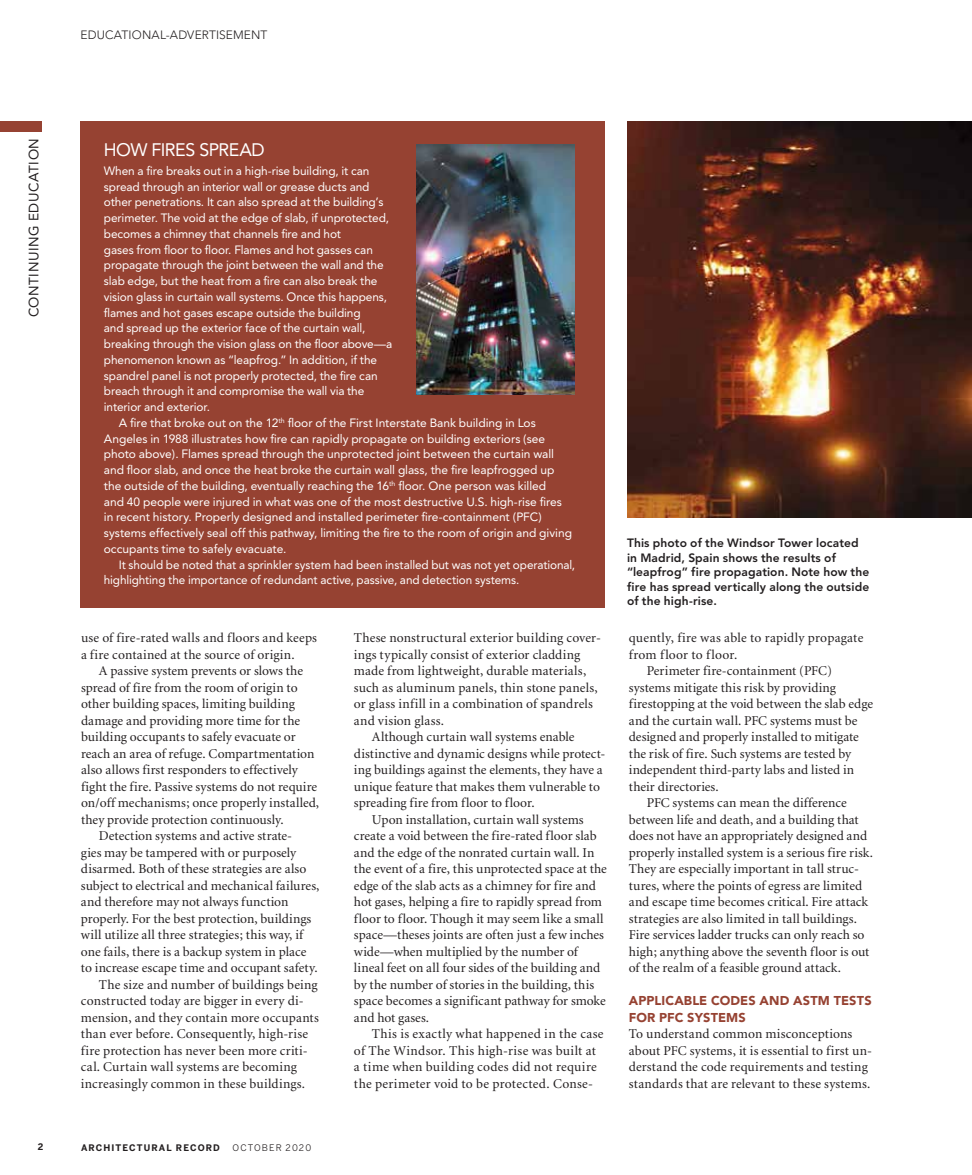
<style>
.page{position:relative;width:972px;height:1175px;background:#fff}
.page>*{position:absolute;margin:0;border:0;box-sizing:border-box;transform-origin:0 0}
.t1{font:18px "Avenir";letter-spacing:-.03em;color:#fff}
.t2{font:13.5px/16.5px "Minion";letter-spacing:.005em;color:#231f20}
.t3{font:13.5px "Minion";letter-spacing:.03em;color:#231f20}
.t4{font:13.5px "Minion";letter-spacing:.025em;color:#231f20}
.t5{font:13.5px "Avenir";letter-spacing:.04em;color:#231f20}
.t6{font:900 12.75px/16.5px "Avenir";letter-spacing:.01em;color:#964232}
.t7{font:12px/15.8px "Avenir";letter-spacing:-.005em;color:#fff}
.t8{font:800 12px/14.4px "Avenir";letter-spacing:.01em;color:#231f20}
.t9{font:300 12px "Avenir";letter-spacing:.015em;color:#231f20}
.t10{font:700 9px "Benton Sans";letter-spacing:.12em;color:#231f20}
.t11{font:9px "Benton Sans";letter-spacing:.12em;color:#231f20}
</style>
<div class="page">
<div style="left:0;top:122px;width:42px;height:10px;background:#964232"></div>
<img style="left:627px;top:122px;width:345px;height:396px">
<div style="left:80px;top:122px;width:524px;height:486px;background:#964232"></div>
<img style="left:416px;top:144px;width:159px;height:251px">
<p class="t9" style="left:81px;top:28px;width:188px">EDUCATIONAL-ADVERTISEMENT</p>
<p class="t5" style="left:26px;top:317px;width:181px;rotate:-90deg">CONTINUING EDUCATION</p>
<h1 class="t1" style="left:104px;top:139px;width:162px">HOW FIRES SPREAD</h1>
<p class="t7" style="left:104px;top:163px;width:290px">When a fire breaks out in a high-rise building, it can spread through an interior wall or grease ducts and other penetrations. It can also spread at the building’s perimeter. The void at the edge of slab, if unprotected, becomes a chimney that channels fire and hot<br>gases from floor to floor. Flames and hot gasses can propagate through the joint between the wall and the slab edge, but the heat from a fire can also break the vision glass in curtain wall systems. Once this happens, flames and hot gases escape outside the building<br>and spread up the exterior face of the curtain wall, breaking through the vision glass on the floor above—a phenomenon known as “leapfrog.” In addition, if the spandrel panel is not properly protected, the fire can breach through it and compromise the wall via the interior and exterior.</p>
<p class="t7" style="left:104px;top:415px;width:470px;text-indent:15px">A fire that broke out on the 12<sup>th</sup> floor of the First Interstate Bank building in Los Angeles in 1988 illustrates how fire can rapidly propagate on building exteriors (see photo above). Flames spread through the unprotected joint between the curtain wall and floor slab, and once the heat broke the curtain wall glass, the fire leapfrogged up the outside of the building, eventually reaching the 16<sup>th</sup> floor. One person was killed<br>and 40 people were injured in what was one of the most destructive U.S. high-rise fires in recent history. Properly designed and installed perimeter fire-containment (PFC) systems effectively seal off this pathway, limiting the fire to the room of origin and giving occupants time to safely evacuate.</p>
<p class="t7" style="left:104px;top:557px;width:473px;text-indent:15px">It should be noted that a sprinkler system had been installed but was not yet operational, highlighting the importance of redundant active, passive, and detection systems.</p>
<p class="t2" style="left:81px;top:630px;width:238px">use of fire-rated walls and floors and keeps a fire contained at the source of origin.</p>
<p class="t2" style="left:99px;top:663px;width:206px">A passive system prevents or slows the</p>
<p class="t2" style="left:81px;top:679px;width:218px">spread of fire from the room of origin to</p>
<p class="t2" style="left:81px;top:696px;width:215px">other building spaces, limiting building</p>
<p class="t2" style="left:81px;top:712px;width:221px">damage and providing more time for the</p>
<p class="t2" style="left:81px;top:729px;width:216px">building occupants to safely evacuate or</p>
<p class="t2" style="left:81px;top:745px;width:235px">reach an area of refuge. Compartmentation</p>
<p class="t2" style="left:81px;top:762px;width:218px">also allows first responders to effectively</p>
<p class="t2" style="left:81px;top:778px;width:238px">fight the fire. Passive systems do not require</p>
<p class="t2" style="left:81px;top:795px;width:240px">on/off mechanisms; once properly installed,</p>
<p class="t2" style="left:81px;top:811px;width:204px">they provide protection continuously.</p>
<p class="t2" style="left:99px;top:828px;width:195px">Detection systems and active strate-</p>
<p class="t2" style="left:81px;top:844px;width:217px">gies may be tampered with or purposely</p>
<p class="t2" style="left:81px;top:861px;width:227px">disarmed. Both of these strategies are also</p>
<p class="t2" style="left:81px;top:877px;width:240px">subject to electrical and mechanical failures,</p>
<p class="t2" style="left:81px;top:894px;width:209px">and therefore may not always function</p>
<p class="t2" style="left:81px;top:910px;width:232px">properly. For the best protection, buildings</p>
<p class="t2" style="left:81px;top:927px;width:224px">will utilize all three strategies; this way, if</p>
<p class="t2" style="left:81px;top:943px;width:227px">one fails, there is a backup system in place</p>
<p class="t2" style="left:81px;top:960px;width:238px">to increase escape time and occupant safety.</p>
<p class="t2" style="left:99px;top:976px;width:220px">The size and number of buildings being</p>
<p class="t2" style="left:81px;top:993px;width:224px">constructed today are bigger in every di-</p>
<p class="t2" style="left:81px;top:1009px;width:239px">mension, and they contain more occupants</p>
<p class="t2" style="left:81px;top:1026px;width:229px">than ever before. Consequently, high-rise</p>
<p class="t2" style="left:81px;top:1042px;width:228px">fire protection has never been more criti-</p>
<p class="t2" style="left:81px;top:1059px;width:218px">cal. Curtain wall systems are becoming</p>
<p class="t2" style="left:81px;top:1075px;width:226px">increasingly common in these buildings.</p>
<p class="t2" style="left:354px;top:630px;width:249px">These nonstructural exterior building cover-</p>
<p class="t2" style="left:354px;top:646px;width:228px">ings typically consist of exterior cladding</p>
<p class="t2" style="left:354px;top:663px;width:234px">made from lightweight, durable materials,</p>
<p class="t2" style="left:354px;top:679px;width:245px">such as aluminum panels, thin stone panels,</p>
<p class="t2" style="left:354px;top:696px;width:240px">or glass infill in a combination of spandrels</p>
<p class="t2" style="left:354px;top:712px;width:92px">and vision glass.</p>
<p class="t2" style="left:372px;top:729px;width:204px">Although curtain wall systems enable</p>
<p class="t2" style="left:354px;top:745px;width:253px">distinctive and dynamic designs while protect-</p>
<p class="t2" style="left:354px;top:762px;width:250px">ing buildings against the elements, they have a</p>
<p class="t2" style="left:354px;top:778px;width:248px">unique feature that makes them vulnerable to</p>
<p class="t2" style="left:354px;top:795px;width:182px">spreading fire from floor to floor.</p>
<p class="t2" style="left:372px;top:811px;width:213px">Upon installation, curtain wall systems</p>
<p class="t2" style="left:354px;top:828px;width:244px">create a void between the fire-rated floor slab</p>
<p class="t2" style="left:354px;top:844px;width:242px">and the edge of the nonrated curtain wall. In</p>
<p class="t2" style="left:354px;top:861px;width:254px">the event of a fire, this unprotected space at the</p>
<p class="t2" style="left:354px;top:877px;width:244px">edge of the slab acts as a chimney for fire and</p>
<p class="t2" style="left:354px;top:894px;width:250px">hot gases, helping a fire to rapidly spread from</p>
<p class="t2" style="left:354px;top:910px;width:251px">floor to floor. Though it may seem like a small</p>
<p class="t2" style="left:354px;top:927px;width:252px">space—theses joints are often just a few inches</p>
<p class="t2" style="left:354px;top:943px;width:225px">wide—when multiplied by the number of</p>
<p class="t2" style="left:354px;top:960px;width:248px">lineal feet on all four sides of the building and</p>
<p class="t2" style="left:354px;top:976px;width:242px">by the number of stories in the building, this</p>
<p class="t2" style="left:354px;top:993px;width:253px">space becomes a significant pathway for smoke</p>
<p class="t2" style="left:354px;top:1009px;width:77px">and hot gases.</p>
<p class="t4" style="left:372px;top:1027px;width:233px">This is exactly what happened in the case</p>
<p class="t3" style="left:354px;top:1043px;width:244px">of The Windsor. This high-rise was built at</p>
<p class="t2" style="left:354px;top:1059px;width:244px">a time when building codes did not require</p>
<p class="t2" style="left:354px;top:1075px;width:241px">the perimeter void to be protected. Conse-</p>
<p class="t8" style="left:627px;top:536px;width:244px">This photo of the Windsor Tower located in Madrid, Spain shows the results of “leapfrog” fire propagation. Note how the fire has spread vertically along the outside of the high-rise.</p>
<p class="t2" style="left:629px;top:630px;width:236px">quently, fire was able to rapidly propagate</p>
<p class="t2" style="left:629px;top:646px;width:110px">from floor to floor.</p>
<p class="t2" style="left:647px;top:663px;width:187px">Perimeter fire-containment (PFC)</p>
<p class="t2" style="left:629px;top:679px;width:209px">systems mitigate this risk by providing</p>
<p class="t2" style="left:629px;top:696px;width:246px">firestopping at the void between the slab edge</p>
<p class="t2" style="left:629px;top:712px;width:230px">and the curtain wall. PFC systems must be</p>
<p class="t2" style="left:629px;top:729px;width:232px">designed and properly installed to mitigate</p>
<p class="t2" style="left:629px;top:745px;width:224px">the risk of fire. Such systems are tested by</p>
<p class="t2" style="left:629px;top:762px;width:227px">independent third-party labs and listed in</p>
<p class="t2" style="left:629px;top:778px;width:91px">their directories.</p>
<p class="t2" style="left:647px;top:795px;width:202px">PFC systems can mean the difference</p>
<p class="t2" style="left:629px;top:811px;width:231px">between life and death, and a building that</p>
<p class="t2" style="left:629px;top:828px;width:240px">does not have an appropriately designed and</p>
<p class="t2" style="left:629px;top:844px;width:246px">properly installed system is a serious fire risk.</p>
<p class="t2" style="left:629px;top:861px;width:232px">They are especially important in tall struc-</p>
<p class="t2" style="left:629px;top:877px;width:235px">tures, where the points of egress are limited</p>
<p class="t2" style="left:629px;top:894px;width:241px">and escape time becomes critical. Fire attack</p>
<p class="t2" style="left:629px;top:910px;width:230px">strategies are also limited in tall buildings.</p>
<p class="t2" style="left:629px;top:927px;width:237px">Fire services ladder trucks can only reach so</p>
<p class="t2" style="left:629px;top:943px;width:242px">high; anything above the seventh floor is out</p>
<p class="t2" style="left:629px;top:960px;width:214px">of the realm of a feasible ground attack.</p>
<p class="t6" style="left:629px;top:992px;width:244px">APPLICABLE CODES AND ASTM TESTS<br>FOR PFC SYSTEMS</p>
<p class="t2" style="left:629px;top:1026px;width:245px">To understand common misconceptions about PFC systems, it is essential to first un&shy;derstand the code requirements and testing standards that are relevant to these systems.</p>
<p class="t10" style="left:38px;top:1141px;width:7px">2</p>
<p class="t10" style="left:81px;top:1141px;width:140px">ARCHITECTURAL RECORD</p>
<p class="t11" style="left:233px;top:1141px;width:80px">OCTOBER 2020</p>
</div>
